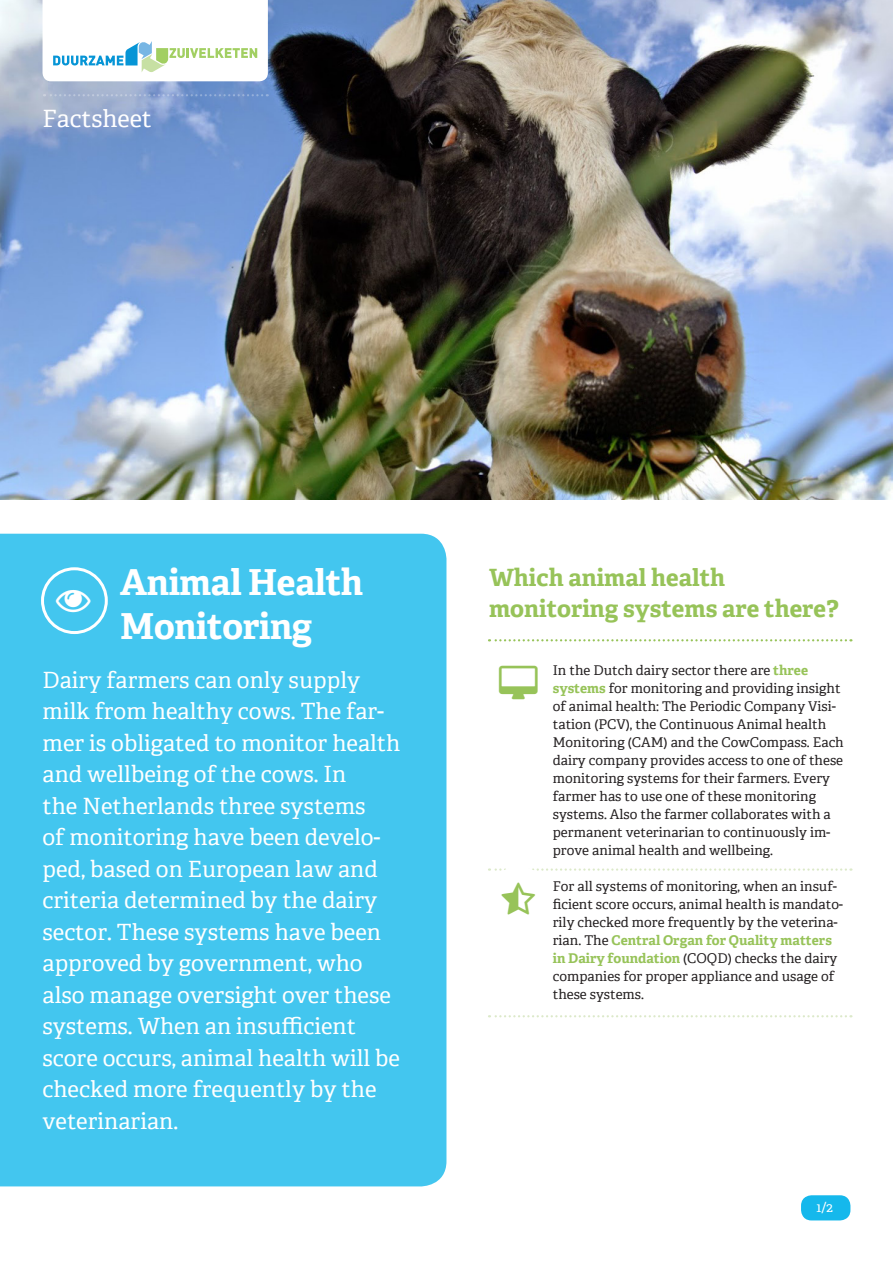
<style>
.page{position:relative;width:893px;height:1263px;background:#fff}
.page>*{position:absolute;margin:0;border:0;box-sizing:border-box;transform-origin:0 0}
.t1{font:700 36px "Adelle";letter-spacing:-.01em;color:#fff}
.t2{font:700 24px "Adelle";color:#97c359}
.t3{font:24px "Adelle";color:#fff}
.t4{font:22.5px/31.5px "Adelle";color:#fff}
.t5{font:13.5px/18px "Adelle";color:#231f20}
.t6{font:13.5px "Adelle";color:#fff}
.s1{font-weight:700;color:#97c359}
</style>
<div class="page">
<img style="left:0;top:0;width:893px;height:500px">
<div style="left:0;top:534px;width:446px;height:652px;background:#43c6ef"></div>
<div style="left:801px;top:1195px;width:49px;height:25px;background:#15b8ec;border-radius:11px"></div>
<div style="left:41px;top:567px;width:67px;height:67px;border:3px solid #fff;border-radius:50%"></div>
<svg style="left:489px;top:868px;width:362px;height:3px"></svg>
<svg style="left:489px;top:1015px;width:362px;height:2px"></svg>
<div style="left:487px;top:866px;width:64px;height:64px;background:#fff;border-radius:50%"></div>
<svg style="left:489px;top:639px;width:362px;height:2px"></svg>
<svg style="left:43px;top:0;width:225px;height:81px"></svg>
<svg style="left:44px;top:94px;width:224px;height:2px"></svg>
<svg style="left:56px;top:589px;width:35px;height:23px"></svg>
<p class="t3" style="left:43px;top:105px;width:111px">Factsheet</p>
<p class="t1" style="left:120px;top:561px;width:244px">Animal Health</p>
<p class="t1" style="left:120px;top:604px;width:194px">Monitoring</p>
<p class="t4" style="left:43px;top:664px;width:359px">Dairy farmers can only supply milk from healthy cows. The far&shy;mer is obligated to monitor health and wellbeing of the cows. In<br>the Netherlands three systems<br>of monitoring have been develo&shy;ped, based on European law and criteria determined by the dairy sector. These systems have been approved by government, who also manage oversight over these systems. When an insufficient score occurs, animal health will be checked more frequently by the veterinarian.</p>
<p class="t2" style="left:489px;top:563px;width:238px">Which animal health</p>
<p class="t2" style="left:489px;top:594px;width:351px">monitoring systems are there?</p>
<p class="t5" style="left:553px;top:662px;width:292px">In the Dutch dairy sector there are <span class="s1">three systems</span> for monitoring and providing insight of animal health: The Periodic Company Visi&shy;tation (PCV), the Continuous Animal health Monitoring (CAM) and the CowCompass. Each dairy company provides access to one of these monitoring systems for their farmers. Every farmer has to use one of these monitoring systems. Also the farmer collaborates with a permanent veterinarian to continuously im&shy;prove animal health and wellbeing.</p>
<p class="t5" style="left:553px;top:878px;width:292px">For all systems of monitoring, when an insuf&shy;ficient score occurs, animal health is mandato&shy;rily checked more frequently by the veterina&shy;rian. The <span class="s1">Central Organ for Quality matters in Dairy foundation</span> (COQD) checks the dairy companies for proper appliance and usage of these systems.</p>
<p class="t6" style="left:816px;top:1199px;width:18px">1/2</p>
</div>
